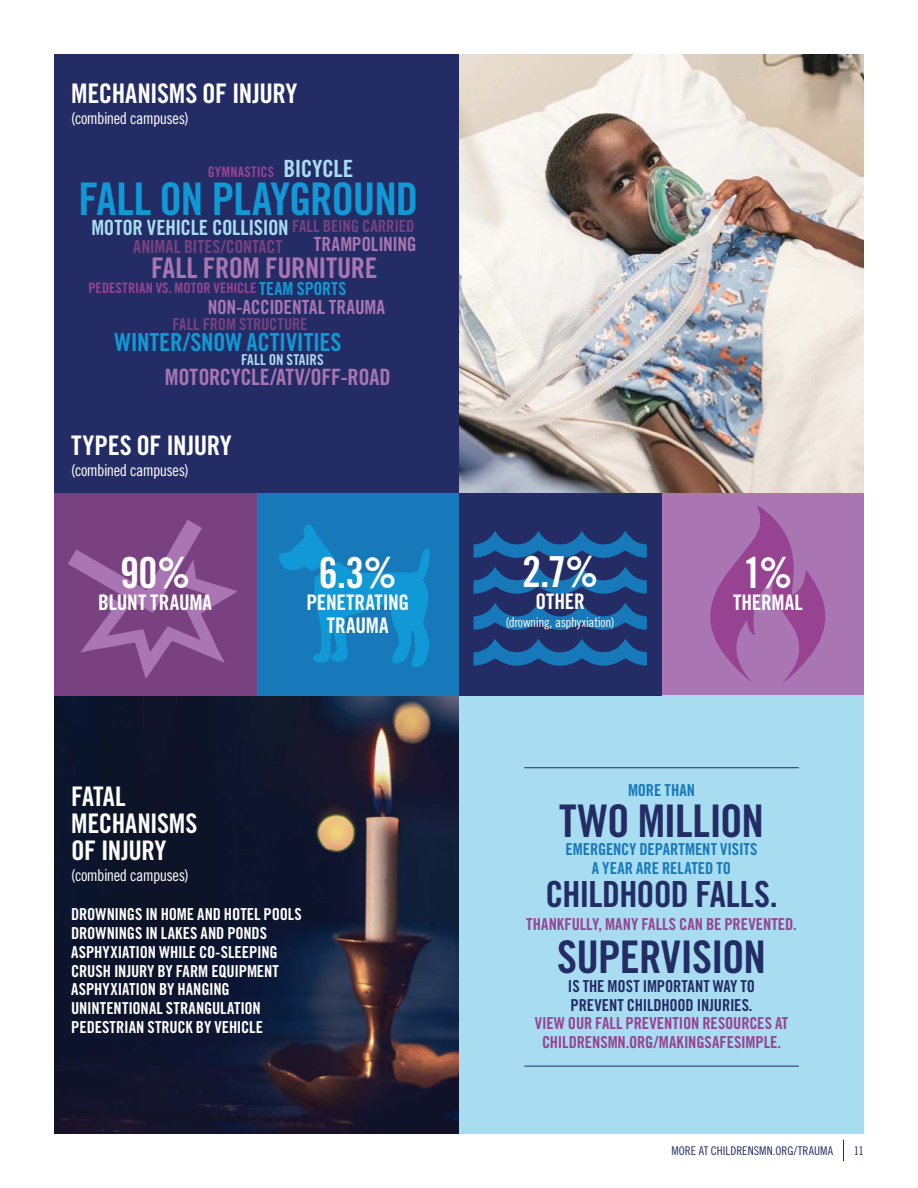
<style>
.page{position:relative;width:918px;height:1188px;background:#fff}
.page>*{position:absolute;margin:0;border:0;box-sizing:border-box;transform-origin:0 0}
.t1{font:45px "Trade Gothic LT Std Bd Cn 20";letter-spacing:-.02em;color:#232c64}
.t2{font:45px "Trade Gothic LT Std Bd Cn 20";letter-spacing:-.025em;color:#1099d6}
.t3{font:42.75px "Trade Gothic LT Std Bd Cn 20";color:#fff}
.t4{font:36px "Trade Gothic LT Std Bd Cn 20";letter-spacing:-.025em;color:#232c64}
.t5{font:28.5px "Trade Gothic LT Std Bd Cn 20";letter-spacing:-.01em;color:#a975b2}
.t6{font:27px/27px "Trade Gothic LT Std Bd Cn 20";letter-spacing:-.015em;color:#fff}
.t7{font:24.9px "Trade Gothic LT Std Bd Cn 20";letter-spacing:-.005em;color:#1099d6}
.t8{font:23.7px "Trade Gothic LT Std Bd Cn 20";letter-spacing:-.02em;color:#a7dcf1}
.t9{font:22.5px "Trade Gothic LT Std Bd Cn 20";letter-spacing:-.015em;color:#a975b2}
.t10{font:21.45px/22.6px "Trade Gothic LT Std Bd Cn 20";letter-spacing:-.005em;color:#fff;text-align:center}
.t11{font:21px "Trade Gothic LT Std Bd Cn 20";letter-spacing:-.015em;color:#a7dcf1}
.t12{font:19.5px "Trade Gothic LT Std Bd Cn 20";letter-spacing:-.015em;color:#a975b2}
.t13{font:18px "Trade Gothic LT Std Bd Cn 20";letter-spacing:-.005em;color:#794180}
.t14{font:18px "Trade Gothic LT Std Bd Cn 20";color:#1099d6}
.t15{font:16.8px "Trade Gothic LT Std Bd Cn 20";letter-spacing:-.01em;color:#794180}
.t16{font:16.5px/18.8px "Trade Gothic LT Std Bd Cn 20";letter-spacing:-.005em;color:#fff}
.t17{font:16.5px/18.8px "Trade Gothic LT Std Bd Cn 20";letter-spacing:-.005em;color:#984392;text-align:center}
.t18{font:16.5px "Trade Gothic LT Std Cn 18";letter-spacing:-.035em;color:#fff}
.t19{font:16.5px/18.8px "Trade Gothic LT Std Bd Cn 20";letter-spacing:-.005em;color:#1779b9;text-align:center}
.t20{font:16.5px/18.8px "Trade Gothic LT Std Bd Cn 20";letter-spacing:-.01em;color:#232c64}
.t21{font:16.5px "Trade Gothic LT Std Bd Cn 20";letter-spacing:-.005em;color:#794180}
.t22{font:15px "Trade Gothic LT Std Bd Cn 20";color:#a7dcf1}
.t23{font:14.4px "Trade Gothic LT Std Bd Cn 20";letter-spacing:.005em;color:#984392}
.t24{font:13.5px "Trade Gothic LT Std Cn 18";letter-spacing:-.025em;color:#fff}
.t25{font:12px "Trade Gothic LT Std Cn 18";letter-spacing:.005em;color:#232c64}
</style>
<div class="page">
<svg style="left:843px;top:1140px;width:1px;height:21px"></svg>
<div style="left:661px;top:493px;width:203px;height:202px;background:#a975b2"></div>
<div style="left:54px;top:54px;width:405px;height:439px;background:#232c64"></div>
<div style="left:459px;top:695px;width:405px;height:439px;background:#a7dcf1"></div>
<img style="left:459px;top:54px;width:405px;height:439px">
<hr style="left:524px;top:767px;width:275px;height:1px;background:#232c64">
<hr style="left:524px;top:1066px;width:275px;height:1px;background:#232c64">
<img style="left:54px;top:695px;width:405px;height:439px">
<div style="left:459px;top:493px;width:202px;height:202px;background:#232c64"></div>
<svg style="left:710px;top:505px;width:116px;height:178px"></svg>
<div style="left:256px;top:493px;width:203px;height:202px;background:#1779b9"></div>
<svg style="left:279px;top:524px;width:151px;height:143px"></svg>
<div style="left:54px;top:493px;width:202px;height:202px;background:#794180"></div>
<svg style="left:68px;top:520px;width:170px;height:159px"></svg>
<svg style="left:474px;top:531px;width:173px;height:27px"></svg>
<svg style="left:474px;top:567px;width:173px;height:27px"></svg>
<svg style="left:474px;top:603px;width:173px;height:27px"></svg>
<svg style="left:474px;top:639px;width:173px;height:27px"></svg>
<h3 class="t6" style="left:71px;top:80px;width:228px">MECHANISMS OF INJURY</h3>
<p class="t18" style="left:71px;top:109px;width:119px">(combined campuses)</p>
<p class="t23" style="left:208px;top:163px;width:68px">GYMNASTICS</p>
<h3 class="t8" style="left:284px;top:154px;width:71px">BICYCLE</h3>
<h1 class="t2" style="left:79px;top:172px;width:341px">FALL ON PLAYGROUND</h1>
<p class="t11" style="left:91px;top:215px;width:199px">MOTOR VEHICLE COLLISION</p>
<p class="t13" style="left:133px;top:236px;width:151px">ANIMAL BITES/CONTACT</p>
<p class="t15" style="left:292px;top:216px;width:124px">FALL BEING CARRIED</p>
<p class="t12" style="left:314px;top:232px;width:104px">TRAMPOLINING</p>
<p class="t14" style="left:259px;top:278px;width:89px">TEAM SPORTS</p>
<h3 class="t5" style="left:151px;top:251px;width:228px">FALL FROM FURNITURE</h3>
<p class="t23" style="left:88px;top:279px;width:170px">PEDESTRIAN VS. MOTOR VEHICLE</p>
<p class="t12" style="left:208px;top:295px;width:179px">NON-ACCIDENTAL TRAUMA</p>
<p class="t21" style="left:172px;top:314px;width:137px">FALL FROM STRUCTURE</p>
<p class="t22" style="left:241px;top:351px;width:84px">FALL ON STAIRS</p>
<h3 class="t9" style="left:165px;top:364px;width:227px">MOTORCYCLE/ATV/OFF-ROAD</h3>
<h3 class="t7" style="left:114px;top:327px;width:229px">WINTER/SNOW ACTIVITIES</h3>
<h3 class="t6" style="left:71px;top:432px;width:162px">TYPES OF INJURY</h3>
<p class="t18" style="left:71px;top:461px;width:119px">(combined campuses)</p>
<h2 class="t3" style="left:120px;top:547px;width:72px">90%</h2>
<h3 class="t10" style="left:98px;top:591px;width:115px">BLUNT TRAUMA</h3>
<h2 class="t3" style="left:319px;top:547px;width:80px">6.3%</h2>
<h3 class="t10" style="left:306px;top:591px;width:104px">PENETRATING<br>TRAUMA</h3>
<h3 class="t6" style="left:71px;top:782px;width:128px">FATAL<br>MECHANISMS<br>OF INJURY</h3>
<p class="t18" style="left:71px;top:865px;width:119px">(combined campuses)</p>
<p class="t16" style="left:71px;top:905px;width:232px">DROWNINGS IN HOME AND HOTEL POOLS<br>DROWNINGS IN LAKES AND PONDS<br>ASPHYXIATION WHILE CO-SLEEPING<br>CRUSH INJURY BY FARM EQUIPMENT<br>ASPHYXIATION BY HANGING<br>UNINTENTIONAL STRANGULATION<br>PEDESTRIAN STRUCK BY VEHICLE</p>
<h2 class="t3" style="left:522px;top:546px;width:78px">2.7%</h2>
<h3 class="t10" style="left:535px;top:590px;width:51px">OTHER</h3>
<p class="t24" style="left:506px;top:614px;width:111px">(drowning, asphyxiation)</p>
<h2 class="t3" style="left:743px;top:547px;width:51px">1%</h2>
<h3 class="t10" style="left:733px;top:591px;width:71px">THERMAL</h3>
<p class="t19" style="left:628px;top:781px;width:69px">MORE THAN</p>
<h1 class="t1" style="left:559px;top:793px;width:207px">TWO MILLION</h1>
<p class="t19" style="left:566px;top:840px;width:194px">EMERGENCY DEPARTMENT VISITS<br>A YEAR ARE RELATED TO</p>
<h3 class="t4" style="left:545px;top:872px;width:234px">CHILDHOOD FALLS.</h3>
<p class="t17" style="left:526px;top:914px;width:272px">THANKFULLY, MANY FALLS CAN BE PREVENTED.</p>
<h1 class="t1" style="left:557px;top:930px;width:210px">SUPERVISION</h1>
<p class="t20" style="left:568px;top:977px;width:189px">IS THE MOST IMPORTANT WAY TO<br>PREVENT CHILDHOOD INJURIES.</p>
<p class="t17" style="left:535px;top:1014px;width:255px">VIEW OUR FALL PREVENTION RESOURCES AT<br>CHILDRENSMN.ORG/MAKINGSAFESIMPLE.</p>
<p class="t25" style="left:671px;top:1143px;width:163px">MORE AT CHILDRENSMN.ORG/TRAUMA</p>
<p class="t25" style="left:854px;top:1143px;width:12px">11</p>
</div>
